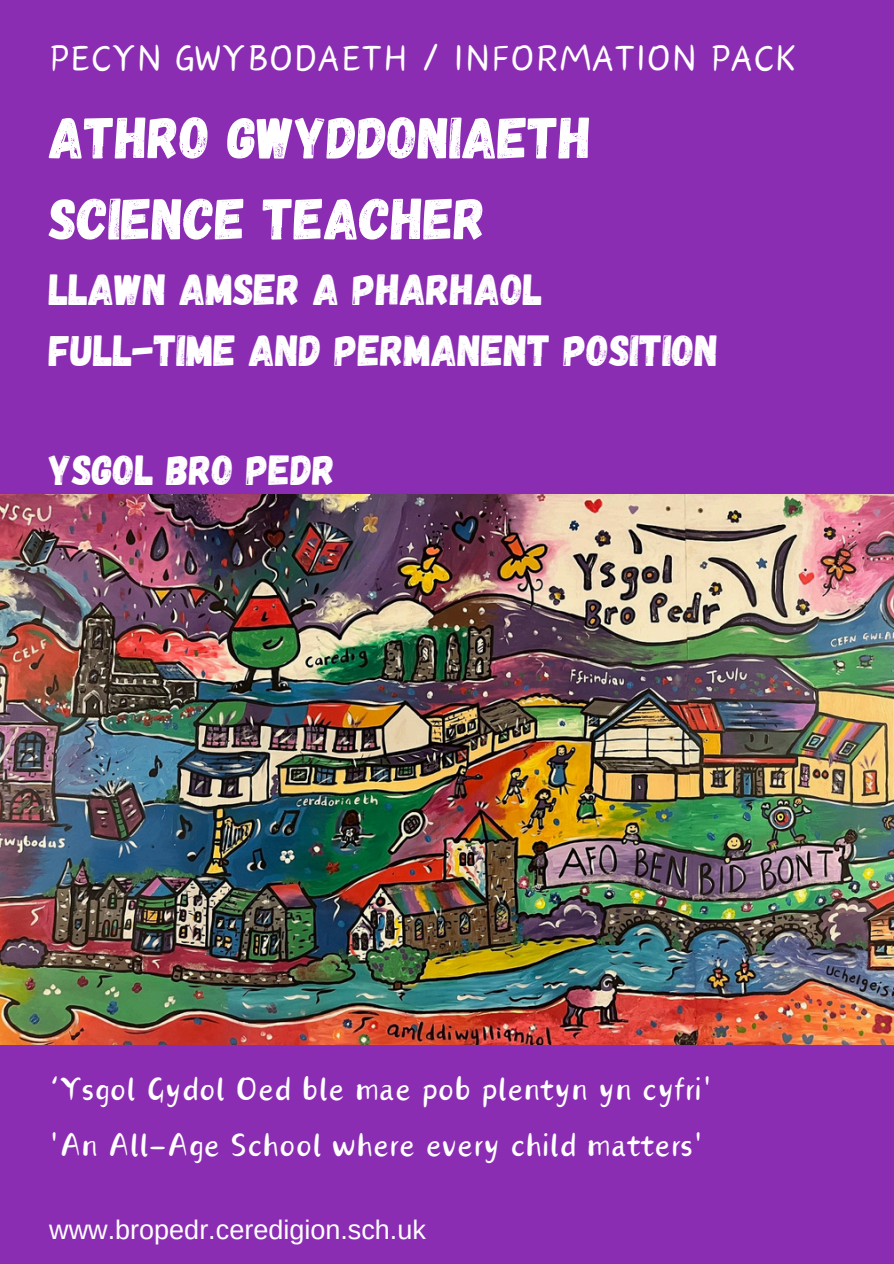
<style>
.page{position:relative;width:894px;height:1264px;background:#fff}
.page>*{position:absolute;margin:0;border:0;box-sizing:border-box;transform-origin:0 0}
.t1{font:58.5px/81px "Gagalin";color:#fff}
.t2{font:45px "Canva Wander World";color:#fff}
.t3{font:43.5px/60.8px "Gagalin";color:#fff}
.t4{font:42px "Gagalin";color:#fff}
.t5{font:40.5px/56.2px "Canva Tangyuan Handwriting";color:#fff}
.t6{font:27px "Arimo";color:#fff}
</style>
<div class="page">
<div style="left:0;top:0;width:893px;height:1263px;background:#8b2db2"></div>
<img style="left:0;top:494px;width:893px;height:550px">
<h2 class="t2" style="left:48px;top:38px;width:750px">PECYN GWYBODAETH / INFORMATION PACK</h2>
<p class="t1" style="left:49px;top:94px;width:543px">ATHRO GWYDDONIAETH<br>SCIENCE TEACHER</p>
<p class="t3" style="left:49px;top:257px;width:670px">LLAWN AMSER A PHARHAOL<br>FULL-TIME AND PERMANENT POSITION</p>
<h2 class="t4" style="left:49px;top:443px;width:287px">YSGOL BRO PEDR</h2>
<h1 class="t5" style="left:49px;top:1061px;width:664px">‘Ysgol Gydol Oed ble mae pob plentyn yn cyfri' 'An All-Age School where every child matters'</h1>
<h2 class="t6" style="left:49px;top:1214px;width:378px">www.bropedr.ceredigion.sch.uk</h2>
</div>
